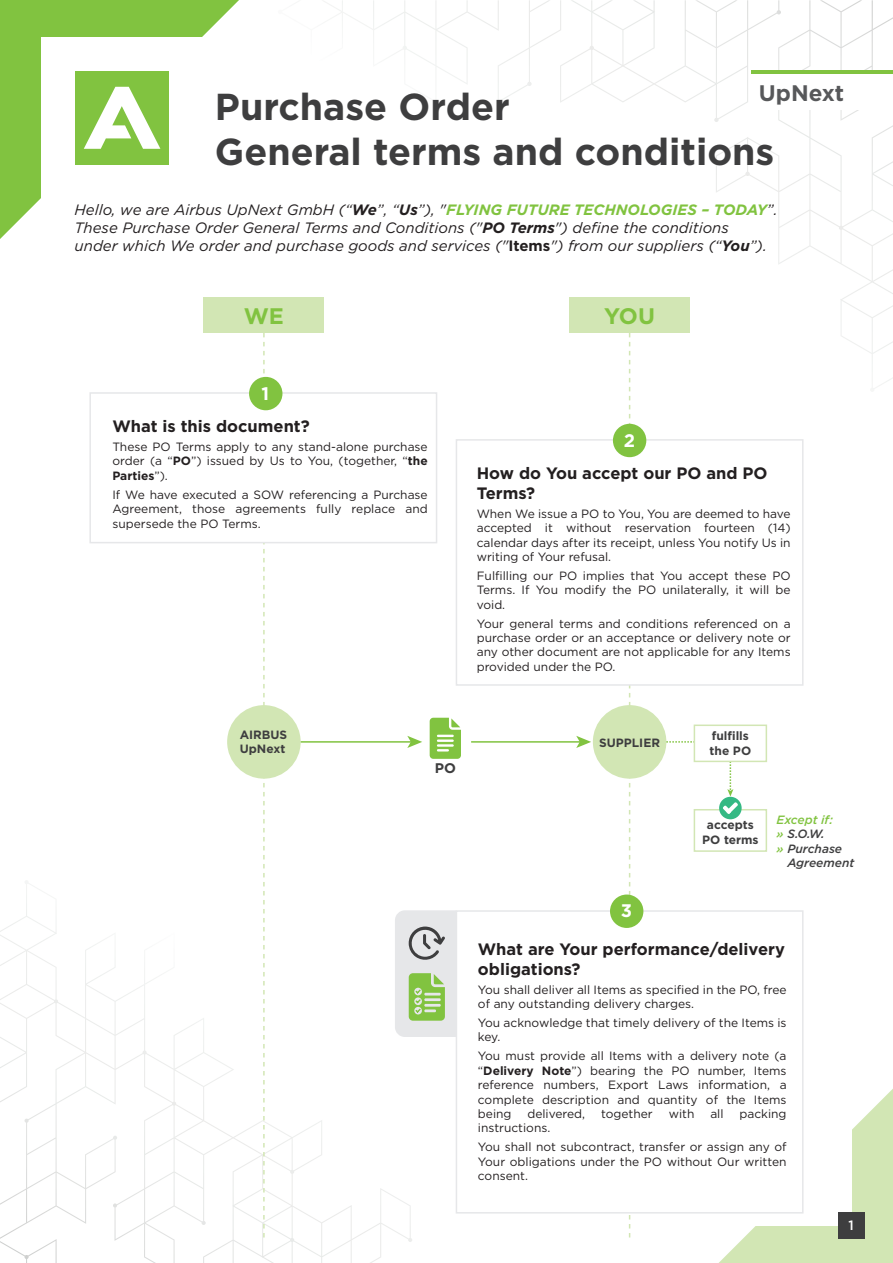
<style>
.page{position:relative;width:893px;height:1263px;background:#fff}
.page>*{position:absolute;margin:0;border:0;box-sizing:border-box;transform-origin:0 0}
.t1{font:700 37.5px/45px "Gotham";color:#3e3e3f}
.t2{font:700 22.5px "Gotham";color:#57585a}
.t3{font:700 22.5px "Gotham";color:#81c340}
.t4{font:700 18.15px "Gotham";color:#fff}
.t5{font:700 16.5px/19.8px "Gotham";color:#231f20}
.t6{font:italic 15px/18px "Gotham";color:#231f20}
.t7{font:700 13.95px "Gotham";color:#3e3e3f}
.t8{font:500 13.5px "Gotham";color:#fff}
.t9{font:12px/14.4px "Gotham";color:#231f20;text-align:justify}
.t10{font:700 12px/14.4px "Gotham";color:#3e3e3f}
.t11{font:italic 500 12px "Gotham";color:#3e3e3f}
.t12{font:italic 500 12px "Gotham";color:#81c340}
.s1{font-weight:700}
.s2{font-weight:700;color:#81c340}
.s3{font-weight:700;font-style:normal}
.s4{color:#81c340}
</style>
<div class="page">
<svg style="left:0;top:0;width:239px;height:239px;background:#8cc850"></svg>
<svg style="left:719px;top:1089px;width:174px;height:174px;background:#d7e8be"></svg>
<div style="left:41px;top:37px;width:810px;height:1189px;background:#fff"></div>
<svg style="left:0;top:881px;width:412px;height:382px"></svg>
<svg style="left:560px;top:0;width:333px;height:392px"></svg>
<div style="left:204px;top:298px;width:120px;height:35px;background:#d2e6b4"></div>
<div style="left:570px;top:298px;width:120px;height:35px;background:#d2e6b4"></div>
<svg style="left:263px;top:333px;width:2px;height:906px"></svg>
<svg style="left:629px;top:333px;width:1px;height:905px"></svg>
<div style="left:75px;top:71px;width:94px;height:94px;background:#81c340"></div>
<svg style="left:84px;top:87px;width:76px;height:62px"></svg>
<div style="left:750px;top:74px;width:143px;height:35px;background:#fff"></div>
<div style="left:227px;top:705px;width:74px;height:74px;background:#d2e6b4;border-radius:50%"></div>
<div style="left:593px;top:705px;width:73px;height:74px;background:#d2e6b4;border-radius:50%"></div>
<hr style="left:301px;top:741px;width:111px;height:2px;background:#81c340">
<svg style="left:407px;top:736px;width:15px;height:12px"></svg>
<hr style="left:471px;top:741px;width:110px;height:2px;background:#81c340">
<svg style="left:576px;top:736px;width:15px;height:12px"></svg>
<svg style="left:666px;top:739px;width:28px;height:6px"></svg>
<svg style="left:727px;top:762px;width:6px;height:34px"></svg>
<svg style="left:430px;top:718px;width:31px;height:41px"></svg>
<hr style="left:751px;top:70px;width:142px;height:4px;background:#81c340">
<div style="left:89px;top:392px;width:348px;height:151px;background:#fff;border:2px solid #e6e7e9"></div>
<div style="left:456px;top:439px;width:347px;height:247px;background:#fff;border:2px solid #e6e7e9"></div>
<div style="left:456px;top:910px;width:347px;height:303px;background:#fff;border:2px solid #e6e7e9"></div>
<div style="left:613px;top:424px;width:33px;height:33px;background:#81c340;border-radius:50%"></div>
<div style="left:249px;top:377px;width:33px;height:33px;background:#81c340;border-radius:50%"></div>
<div style="left:610px;top:894px;width:33px;height:34px;background:#81c340;border-radius:50%"></div>
<div style="left:694px;top:724px;width:73px;height:38px;background:#fff;border:2px solid #d2e6b4"></div>
<div style="left:694px;top:809px;width:73px;height:43px;background:#fff;border:2px solid #d2e6b4"></div>
<div style="left:719px;top:797px;width:23px;height:22px;background:#35b984;border-radius:50%"></div>
<svg style="left:723px;top:802px;width:15px;height:12px"></svg>
<div style="left:838px;top:1213px;width:26px;height:26px;background:#3e3e3f"></div>
<svg style="left:395px;top:910px;width:61px;height:127px;background:#cdd9c5"></svg>
<h2 class="t2" style="left:759px;top:78px;width:87px">UpNext</h2>
<h1 class="t1" style="left:215px;top:84px;width:561px">Purchase Order<br>General terms and conditions</h1>
<p class="t6" style="left:75px;top:201px;width:704px">Hello, we are Airbus UpNext GmbH (“<span class="s1">We</span>”, “<span class="s1">Us</span>”), "<span class="s2">FLYING FUTURE TECHNOLOGIES – TODAY</span>”.<br>These Purchase Order General Terms and Conditions ("<span class="s1">PO Terms</span>") define the conditions<br>under which We order and purchase goods and services ("<span class="s3">Items</span>") from our suppliers (“<span class="s1">You</span>”).</p>
<h2 class="t3" style="left:244px;top:301px;width:42px">WE</h2>
<h2 class="t3" style="left:604px;top:301px;width:52px">YOU</h2>
<h3 class="t4" style="left:261px;top:381px;width:9px">1</h3>
<h3 class="t5" style="left:112px;top:416px;width:199px">What is this document?</h3>
<p class="t9" style="left:112px;top:439px;width:317px">These PO Terms apply to any stand-alone purchase order (a “<span class="s1">PO</span>”) issued by Us to You, (together, “<span class="s1">the Parties</span>”).</p>
<p class="t9" style="left:112px;top:487px;width:317px">If We have executed a SOW referencing a Purchase Agreement, those agreements fully replace and supersede the PO Terms.</p>
<h3 class="t4" style="left:624px;top:428px;width:13px">2</h3>
<h3 class="t5" style="left:477px;top:463px;width:292px">How do You accept our PO and PO<br>Terms?</h3>
<p class="t9" style="left:477px;top:506px;width:315px">When We issue a PO to You, You are deemed to have accepted it without reservation fourteen (14) calendar days after its receipt, unless You notify Us in writing of Your refusal.</p>
<p class="t9" style="left:477px;top:568px;width:315px">Fulfilling our PO implies that You accept these PO Terms. If You modify the PO unilaterally, it will be void.</p>
<p class="t9" style="left:477px;top:616px;width:315px">Your general terms and conditions referenced on a purchase order or an acceptance or delivery note or any other document are not applicable for any Items provided under the PO.</p>
<p class="t10" style="left:240px;top:727px;width:49px">AIRBUS<br>UpNext</p>
<p class="t7" style="left:435px;top:759px;width:23px">PO</p>
<p class="t10" style="left:599px;top:735px;width:62px">SUPPLIER</p>
<p class="t10" style="left:710px;top:729px;width:43px">fulfills the PO</p>
<p class="t10" style="left:702px;top:818px;width:58px;text-align:center">accepts<br>PO terms</p>
<p class="t12" style="left:776px;top:812px;width:58px">Except if:</p>
<p class="t11" style="left:776px;top:826px;width:50px"><span class="s4">»</span> S.O.W.</p>
<p class="t11" style="left:776px;top:841px;width:67px"><span class="s4">»</span> Purchase</p>
<p class="t11" style="left:787px;top:855px;width:69px">Agreement</p>
<h3 class="t4" style="left:621px;top:899px;width:13px">3</h3>
<h3 class="t5" style="left:478px;top:939px;width:308px">What are Your performance/delivery obligations?</h3>
<p class="t9" style="left:478px;top:982px;width:310px">You shall deliver all Items as specified in the PO, free of any outstanding delivery charges.</p>
<p class="t9" style="left:478px;top:1015px;width:310px">You acknowledge that timely delivery of the Items is key.</p>
<p class="t9" style="left:478px;top:1048px;width:310px">You must provide all Items with a delivery note (a “<span class="s1">Delivery Note</span>”) bearing the PO number, Items reference numbers, Export Laws information, a complete description and quantity of the Items being</p>
<p class="t9" style="left:527px;top:1106px;width:59px">delivered,</p>
<p class="t9" style="left:601px;top:1106px;width:53px">together</p>
<p class="t9" style="left:669px;top:1106px;width:27px">with</p>
<p class="t9" style="left:710px;top:1106px;width:15px">all</p>
<p class="t9" style="left:739px;top:1106px;width:49px">packing</p>
<p class="t9" style="left:478px;top:1118px;width:310px;line-height:18.9px">instructions.<br>You shall not subcontract, transfer or assign any of</p>
<p class="t9" style="left:478px;top:1154px;width:310px">Your obligations under the PO without Our written consent.</p>
<p class="t8" style="left:848px;top:1216px;width:7px">1</p>
</div>
